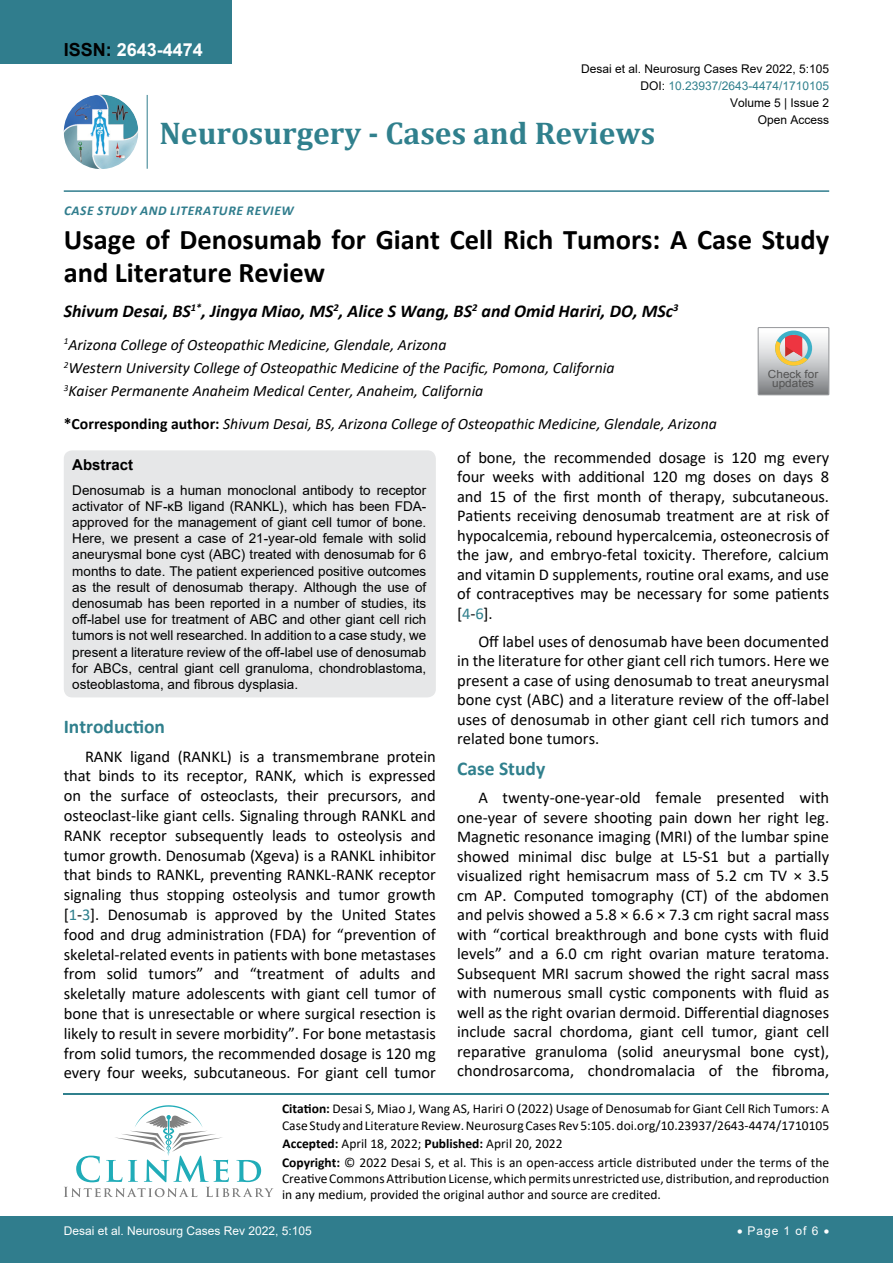
<style>
.page{position:relative;width:893px;height:1263px;background:#fff}
.page>*{position:absolute;margin:0;border:0;box-sizing:border-box;transform-origin:0 0}
.t1{font:700 31.5px "Cambria";color:#30808d}
.t2{font:700 28.5px/33px "Calibri";color:#000}
.t3{font:700 19.5px "Calibri";color:#30808d}
.t4{font:italic 700 18px "Calibri";color:#000}
.t5{font:700 18px "Arial";color:#fff}
.t6{font:16.5px/19.5px "Calibri";color:#000;text-align:justify}
.t7{font:italic 15.75px/23.1px "Calibri";color:#000}
.t8{font:700 15px "Arial";color:#000}
.t9{font:13.5px/16.2px "Arial";color:#000;text-align:justify}
.t10{font:13.5px/16.2px "Calibri";color:#000}
.t11{font:italic 700 13.5px "Calibri";letter-spacing:.04em;color:#307d8d}
.t12{font:12px "Arial";color:#000}
.t13{font:12px "Arial";color:#fff}
.t14{font:12px "Arial";color:#30808d}
.t15{font:11.1px/9.6px "Arial";color:#535353;text-align:center;scale:1.06 1}
.s1{color:#000}
.s2{font-weight:700;font-style:normal}
.s3{color:#30808d}
.s4{font-weight:700}
</style>
<div class="page">
<hr style="left:64px;top:1093px;width:765px;height:2px;background:#30808d">
<svg style="left:64px;top:1105px;width:210px;height:92px"></svg>
<img style="left:64px;top:95px;width:74px;height:74px;border-radius:37px">
<hr style="left:147px;top:95px;width:1px;height:74px;background:#307d8d">
<hr style="left:64px;top:190px;width:765px;height:2px;background:#307d8d">
<div style="left:0;top:1217px;width:893px;height:46px;background:#307d8d"></div>
<div style="left:0;top:0;width:231px;height:64px;background:#307d8d"></div>
<div style="left:64px;top:450px;width:372px;height:247px;background:#e6e7e8;border-radius:9px"></div>
<svg style="left:758px;top:328px;width:71px;height:67px;background:#bdb6b3"></svg>
<p class="t5" style="left:64px;top:37px;width:141px"><span class="s1">ISSN:</span> 2643-4474</p>
<p class="t12" style="left:581px;top:60px;width:250px">Desai et al. Neurosurg Cases Rev 2022, 5:105</p>
<p class="t12" style="left:730px;top:95px;width:101px">Volume 5 | Issue 2</p>
<p class="t14" style="left:640px;top:77px;width:190px"><span class="s1">DOI:</span> 10.23937/2643-4474/1710105</p>
<h1 class="t1" style="left:160px;top:111px;width:497px">Neurosurgery - Cases and Reviews</h1>
<p class="t11" style="left:64px;top:201px;width:231px">Case Study and Literature Review</p>
<p class="t12" style="left:758px;top:112px;width:73px">Open Access</p>
<h2 class="t2" style="left:64px;top:223px;width:767px">Usage of Denosumab for Giant Cell Rich Tumors: A Case Study and Literature Review</h2>
<p class="t4" style="left:64px;top:298px;width:616px">Shivum Desai, BS<sup>1*</sup>, Jingya Miao, MS<sup>2</sup>, Alice S Wang, BS<sup>2</sup> and Omid Hariri, DO, MSc<sup>3</sup></p>
<p class="t7" style="left:64px;top:332px;width:552px"><sup>1</sup>Arizona College of Osteopathic Medicine, Glendale, Arizona<br><sup>2</sup>Western University College of Osteopathic Medicine of the Pacific, Pomona, California<br><sup>3</sup>Kaiser Permanente Anaheim Medical Center, Anaheim, California</p>
<p class="t7" style="left:64px;top:412px;width:655px"><span class="s2">*Corresponding author:</span> Shivum Desai, BS, Arizona College of Osteopathic Medicine, Glendale, Arizona</p>
<p class="t6" style="left:457px;top:447px;width:374px">of bone, the recommended dosage is 120 mg every four weeks with additional 120 mg doses on days 8 and 15 of the first month of therapy, subcutaneous.<br>Patients receiving denosumab treatment are at risk of hypocalcemia, rebound hypercalcemia, osteonecrosis of the jaw, and embryo-fetal toxicity. Therefore, calcium and vitamin D supplements, routine oral exams, and use of contraceptives may be necessary for some patients [<span class="s3">4</span>-<span class="s3">6</span>].</p>
<p class="t6" style="left:457px;top:631px;width:374px;text-indent:21px">Off label uses of denosumab have been documented in the literature for other giant cell rich tumors. Here we present a case of using denosumab to treat aneurysmal bone cyst (ABC) and a literature review of the off-label uses of denosumab in other giant cell rich tumors and related bone tumors.</p>
<p class="t3" style="left:457px;top:755px;width:90px">Case Study</p>
<p class="t6" style="left:457px;top:788px;width:374px;text-indent:21px">A twenty-one-year-old female presented with one-year of severe shooting pain down her right leg.<br>Magnetic resonance imaging (MRI) of the lumbar spine showed minimal disc bulge at L5-S1 but a partially visualized right hemisacrum mass of 5.2 cm TV × 3.5 cm AP. Computed tomography (CT) of the abdomen and pelvis showed a 5.8 × 6.6 × 7.3 cm right sacral mass with “cortical breakthrough and bone cysts with fluid levels” and a 6.0 cm right ovarian mature teratoma.<br>Subsequent MRI sacrum showed the right sacral mass with numerous small cystic components with fluid as well as the right ovarian dermoid. Differential diagnoses include sacral chordoma, giant cell tumor, giant cell reparative granuloma (solid aneurysmal bone cyst), chondrosarcoma, chondromalacia of the fibroma,</p>
<p class="t15" style="left:768px;top:369px;width:49px">Check for updates</p>
<p class="t8" style="left:72px;top:454px;width:62px">Abstract</p>
<p class="t9" style="left:72px;top:482px;width:355px">Denosumab is a human monoclonal antibody to receptor activator of NF-κB ligand (RANKL), which has been FDA&shy;approved for the management of giant cell tumor of bone.<br>Here, we present a case of 21-year-old female with solid aneurysmal bone cyst (ABC) treated with denosumab for 6 months to date. The patient experienced positive outcomes as the result of denosumab therapy. Although the use of denosumab has been reported in a number of studies, its off-label use for treatment of ABC and other giant cell rich tumors is not well researched. In addition to a case study, we present a literature review of the off-label use of denosumab for ABCs, central giant cell granuloma, chondroblastoma, osteoblastoma, and fibrous dysplasia.</p>
<p class="t3" style="left:64px;top:713px;width:103px">Introduction</p>
<p class="t6" style="left:64px;top:746px;width:374px;text-indent:21px">RANK ligand (RANKL) is a transmembrane protein that binds to its receptor, RANK, which is expressed on the surface of osteoclasts, their precursors, and osteoclast-like giant cells. Signaling through RANKL and RANK receptor subsequently leads to osteolysis and tumor growth. Denosumab (Xgeva) is a RANKL inhibitor that binds to RANKL, preventing RANKL-RANK receptor signaling thus stopping osteolysis and tumor growth [<span class="s3">1</span>-<span class="s3">3</span>]. Denosumab is approved by the United States food and drug administration (FDA) for “prevention of skeletal-related events in patients with bone metastases from solid tumors” and “treatment of adults and skeletally mature adolescents with giant cell tumor of bone that is unresectable or where surgical resection is likely to result in severe morbidity”. For bone metastasis from solid tumors, the recommended dosage is 120 mg every four weeks, subcutaneous. For giant cell tumor</p>
<p class="t10" style="left:282px;top:1100px;width:549px"><span class="s4">Citation:</span> Desai S, Miao J, Wang AS, Hariri O (2022) Usage of Denosumab for Giant Cell Rich Tumors: A<br>Case Study and Literature Review. Neurosurg Cases Rev 5:105. doi.org/10.23937/2643-4474/1710105</p>
<p class="t10" style="left:282px;top:1134px;width:549px;line-height:18.6px"><span class="s4">Accepted:</span> April 18, 2022; <span class="s4">Published:</span> April 20, 2022<br><span class="s4">Copyright:</span> © 2022 Desai S, et al. This is an open-access article distributed under the terms of the</p>
<p class="t10" style="left:282px;top:1170px;width:549px">Creative Commons Attribution License, which permits unrestricted use, distribution, and reproduction in any medium, provided the original author and source are credited.</p>
<p class="t13" style="left:64px;top:1223px;width:250px">Desai et al. Neurosurg Cases Rev 2022, 5:105</p>
<p class="t13" style="left:737px;top:1223px;width:94px">• Page 1 of 6 •</p>
</div>
